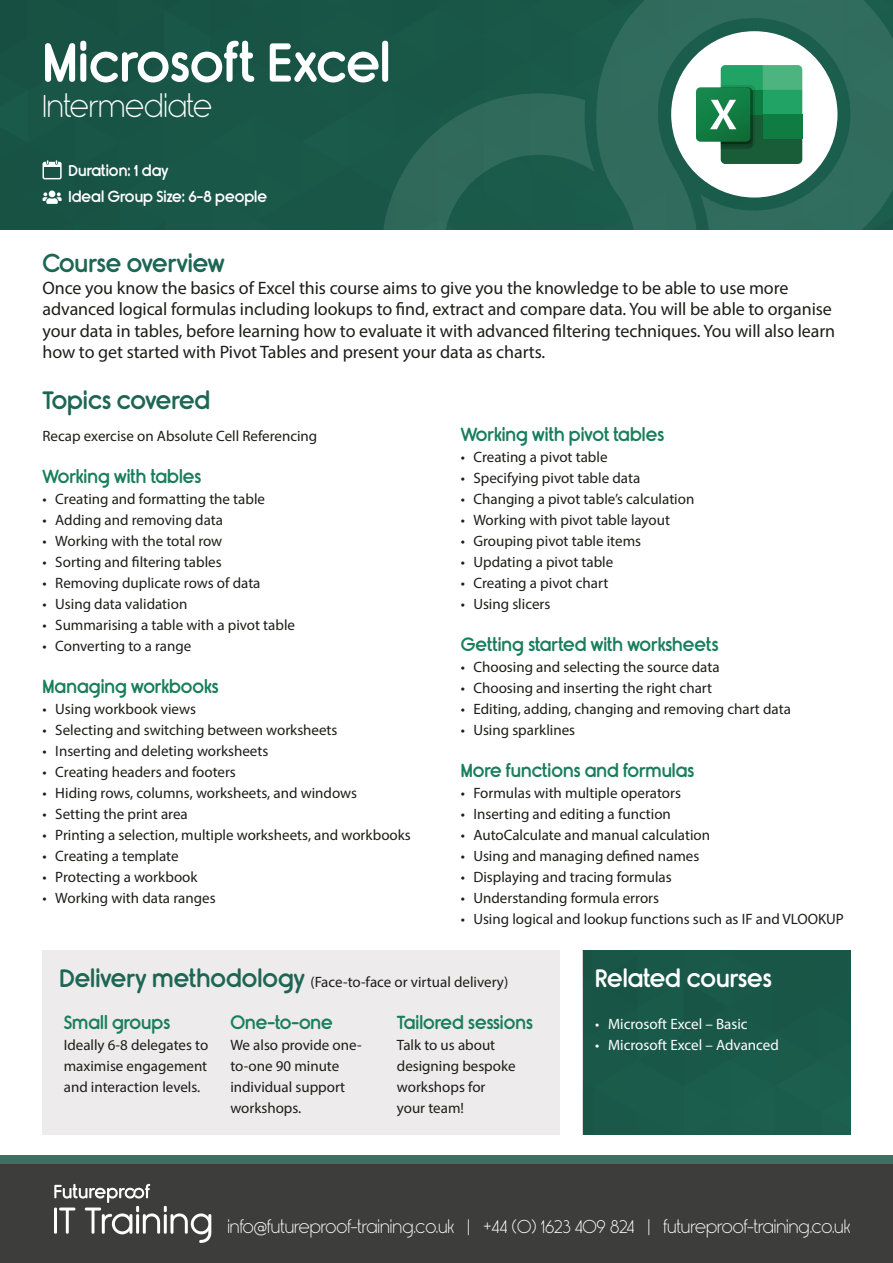
<style>
.page{position:relative;width:893px;height:1263px;background:#fff}
.page>*{position:absolute;margin:0;border:0;box-sizing:border-box;transform-origin:0 0}
.FP_Course_Title{font:52.5px "Rimouski Sb";color:#fff}
.FP_Course_Title_Leve{font:30px "Rimouski Lt";letter-spacing:-.005em;color:#fff}
.FP_Course_Subheader{font:24px "Rimouski Sb";color:#1e6654}
.FP_Course_Subheader-2{font:24px "Rimouski Sb";color:#fff}
.FP_Course_Overview_T{font:18px/21.6px "Myriad Pro";letter-spacing:-.005em;color:#1d1d1b}
.FP_Course_Subheader-3{font:18px "Rimouski Sb";color:#197e5d}
.t1{font:17.25px "Rimouski Lt";color:#fff}
.FP_Course_Body{font:15px/21px "Myriad Pro";color:#1d1d1b}
.FP_Course_Subheader-4{font:15px "Myriad Pro";color:#1d1d1b}
.t2{font:15px "Myriad Pro";color:#fff}
.FP_Course_Duration_S{font:15px "Rimouski Sb";color:#fff}
.s1{font-family:"Rimouski Sb";font-size:24px;color:#1e6654}
</style>
<div class="page">
<div style="left:0;top:1155px;width:893px;height:108px;background:#3a7160"></div>
<div style="left:0;top:1164px;width:893px;height:99px;background:#3d3d3c"></div>
<div style="left:583px;top:950px;width:267px;height:185px;background:#1a5949"></div>
<div style="left:43px;top:950px;width:517px;height:185px;background:#edebeb"></div>
<svg style="left:0;top:0;width:893px;height:230px;background:#2c6757"></svg>
<div style="left:763px;top:115px;width:39px;height:24px;background:#0f7d42"></div>
<svg style="left:54px;top:1184px;width:157px;height:59px"></svg>
<p class="FP_Course_Title" style="left:43px;top:32px;width:350px">Microsoft Excel</p>
<p class="FP_Course_Title_Leve" style="left:43px;top:89px;width:171px">Intermediate</p>
<p class="FP_Course_Duration_S" style="left:69px;top:162px;width:101px">Duration: 1 day</p>
<p class="FP_Course_Duration_S" style="left:69px;top:188px;width:200px">Ideal Group Size: 6-8 people</p>
<p class="FP_Course_Subheader" style="left:43px;top:249px;width:184px">Course overview</p>
<p class="FP_Course_Overview_T" style="left:43px;top:276px;width:794px">Once you know the basics of Excel this course aims to give you the knowledge to be able to use more advanced logical formulas including lookups to find, extract and compare data. You will be able to organise your data in tables, before learning how to evaluate it with advanced filtering techniques. You will also learn how to get started with Pivot Tables and present your data as charts.</p>
<p class="FP_Course_Subheader" style="left:43px;top:387px;width:169px">Topics covered</p>
<p class="FP_Course_Body" style="left:43px;top:425px;width:276px">Recap exercise on Absolute Cell Referencing</p>
<p class="FP_Course_Subheader-3" style="left:43px;top:466px;width:160px">Working with tables</p>
<p class="FP_Course_Body" style="left:43px;top:488px;width:224px">• Creating and formatting the table</p>
<p class="FP_Course_Body" style="left:43px;top:509px;width:182px">• Adding and removing data</p>
<p class="FP_Course_Body" style="left:43px;top:530px;width:181px">• Working with the total row</p>
<p class="FP_Course_Body" style="left:43px;top:551px;width:181px">• Sorting and filtering tables</p>
<p class="FP_Course_Body" style="left:43px;top:572px;width:219px">• Removing duplicate rows of data</p>
<p class="FP_Course_Body" style="left:43px;top:593px;width:146px">• Using data validation</p>
<p class="FP_Course_Body" style="left:43px;top:614px;width:254px">• Summarising a table with a pivot table</p>
<p class="FP_Course_Body" style="left:43px;top:635px;width:150px">• Converting to a range</p>
<p class="FP_Course_Subheader-3" style="left:43px;top:676px;width:178px">Managing workbooks</p>
<p class="FP_Course_Body" style="left:43px;top:698px;width:155px">• Using workbook views</p>
<p class="FP_Course_Body" style="left:43px;top:719px;width:296px">• Selecting and switching between worksheets</p>
<p class="FP_Course_Body" style="left:43px;top:740px;width:227px">• Inserting and deleting worksheets</p>
<p class="FP_Course_Body" style="left:43px;top:761px;width:195px">• Creating headers and footers</p>
<p class="FP_Course_Body" style="left:43px;top:782px;width:316px">• Hiding rows, columns, worksheets, and windows</p>
<p class="FP_Course_Body" style="left:43px;top:803px;width:147px">• Setting the print area</p>
<p class="FP_Course_Body" style="left:43px;top:824px;width:370px">• Printing a selection, multiple worksheets, and workbooks</p>
<p class="FP_Course_Body" style="left:43px;top:845px;width:138px">• Creating a template</p>
<p class="FP_Course_Body" style="left:43px;top:866px;width:156px">• Protecting a workbook</p>
<p class="FP_Course_Body" style="left:43px;top:887px;width:175px">• Working with data ranges</p>
<p class="FP_Course_Subheader-3" style="left:461px;top:424px;width:205px">Working with pivot tables</p>
<p class="FP_Course_Body" style="left:461px;top:446px;width:148px">• Creating a pivot table</p>
<p class="FP_Course_Body" style="left:461px;top:467px;width:181px">• Specifying pivot table data</p>
<p class="FP_Course_Body" style="left:461px;top:488px;width:235px">• Changing a pivot table’s calculation</p>
<p class="FP_Course_Body" style="left:461px;top:509px;width:211px">• Working with pivot table layout</p>
<p class="FP_Course_Body" style="left:461px;top:530px;width:182px">• Grouping pivot table items</p>
<p class="FP_Course_Body" style="left:461px;top:551px;width:154px">• Updating a pivot table</p>
<p class="FP_Course_Body" style="left:461px;top:572px;width:149px">• Creating a pivot chart</p>
<p class="FP_Course_Body" style="left:461px;top:593px;width:91px">• Using slicers</p>
<p class="FP_Course_Subheader-3" style="left:461px;top:634px;width:259px">Getting started with worksheets</p>
<p class="FP_Course_Body" style="left:461px;top:656px;width:260px">• Choosing and selecting the source data</p>
<p class="FP_Course_Body" style="left:461px;top:677px;width:253px">• Choosing and inserting the right chart</p>
<p class="FP_Course_Body" style="left:461px;top:698px;width:332px">• Editing, adding, changing and removing chart data</p>
<p class="FP_Course_Body" style="left:461px;top:719px;width:116px">• Using sparklines</p>
<p class="FP_Course_Subheader-3" style="left:461px;top:760px;width:235px">More functions and formulas</p>
<p class="FP_Course_Body" style="left:461px;top:782px;width:222px">• Formulas with multiple operators</p>
<p class="FP_Course_Body" style="left:461px;top:803px;width:212px">• Inserting and editing a function</p>
<p class="FP_Course_Body" style="left:461px;top:824px;width:251px">• AutoCalculate and manual calculation</p>
<p class="FP_Course_Body" style="left:461px;top:845px;width:240px">• Using and managing defined names</p>
<p class="FP_Course_Body" style="left:461px;top:866px;width:213px">• Displaying and tracing formulas</p>
<p class="FP_Course_Body" style="left:461px;top:887px;width:200px">• Understanding formula errors</p>
<p class="FP_Course_Body" style="left:461px;top:908px;width:385px">• Using logical and lookup functions such as IF and VLOOKUP</p>
<p class="FP_Course_Subheader-4" style="left:60px;top:973px;width:450px"><span class="s1">Delivery methodology</span> (Face-to-face or virtual delivery)</p>
<p class="FP_Course_Subheader-3" style="left:64px;top:1012px;width:108px">Small groups</p>
<p class="FP_Course_Body" style="left:64px;top:1034px;width:146px;text-align:justify">Ideally 6-8 delegates to maximise engagement and interaction levels.</p>
<p class="FP_Course_Subheader-3" style="left:230px;top:1012px;width:104px">One-to-one</p>
<p class="FP_Course_Body" style="left:230px;top:1034px;width:133px">We also provide one&shy;to-one 90 minute individual support workshops.</p>
<p class="FP_Course_Subheader-3" style="left:397px;top:1012px;width:137px">Tailored sessions</p>
<p class="FP_Course_Body" style="left:397px;top:1034px;width:120px">Talk to us about designing bespoke workshops for your team!</p>
<p class="FP_Course_Subheader-2" style="left:595px;top:964px;width:178px">Related courses</p>
<p class="t2" style="left:595px;top:1015px;width:154px">• Microsoft Excel – Basic</p>
<p class="t2" style="left:595px;top:1036px;width:185px">• Microsoft Excel – Advanced</p>
<p class="t1" style="left:227px;top:1216px;width:624px">info@futureproof-training.co.uk | +44 (0) 1623 409 824 | futureproof-training.co.uk</p>
</div>
